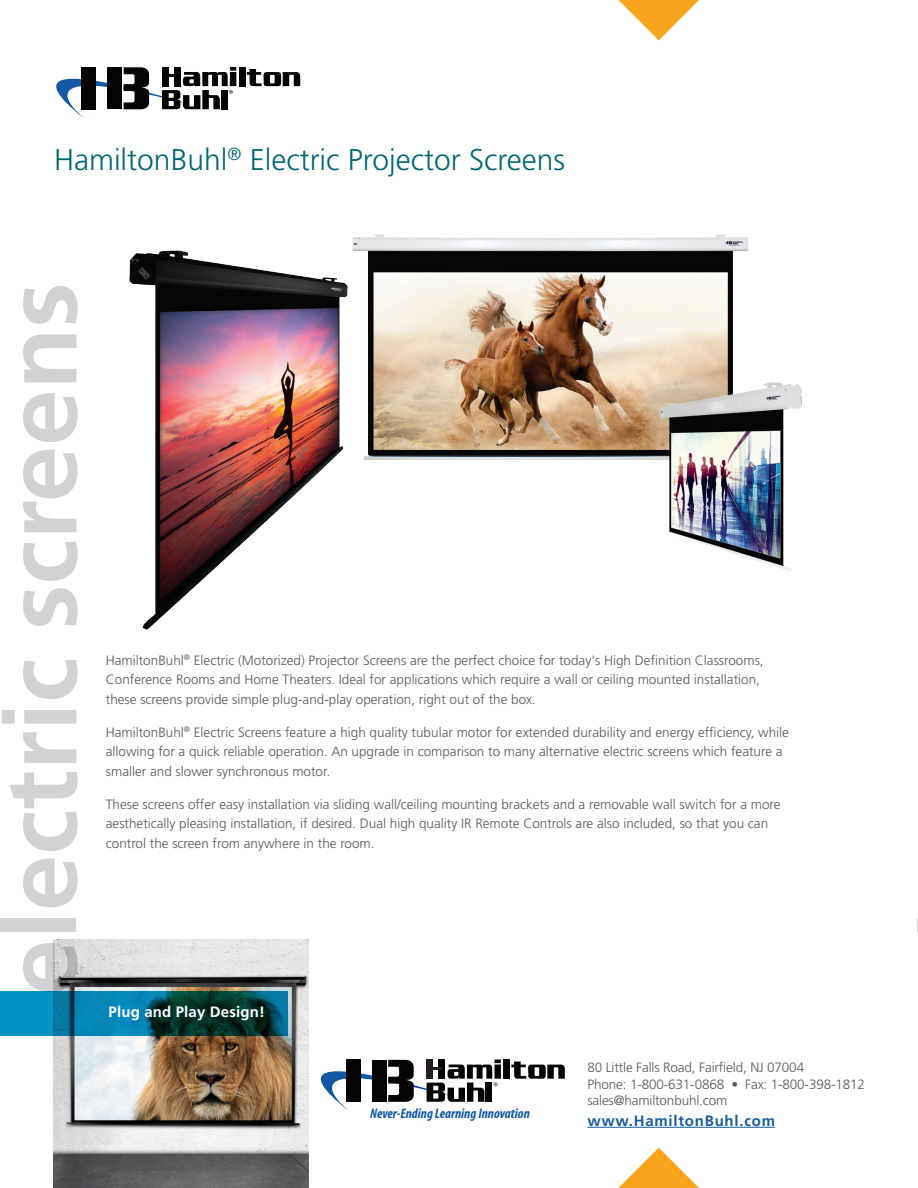
<style>
.page{position:relative;width:918px;height:1188px;background:#fff}
.page>*{position:absolute;margin:0;border:0;box-sizing:border-box;transform-origin:0 0}
.t1{font:700 101.25px "Frutiger LT Std";color:#d1d2d4}
.Headline{font:300 30px "Frutiger LT Std";color:#006873}
.t2{font:700 15px "Frutiger LT Std";letter-spacing:.05em;color:#175d9e}
.t3{font:700 15px "Frutiger LT Std";letter-spacing:.01em;color:#fff}
.t4{font:italic 700 condensed 13.95px "Myriad Pro";color:#1358a7}
.BODY_COPY{font:300 13.5px/19.5px "Frutiger LT Std";color:#57585a}
</style>
<div class="page">
<img style="left:129px;top:250px;width:215px;height:380px">
<img style="left:54px;top:939px;width:254px;height:249px">
<svg style="left:618px;top:1148px;width:81px;height:40px"></svg>
<svg style="left:618px;top:0;width:81px;height:40px"></svg>
<svg style="left:0;top:991px;width:288px;height:44px;background:#04627b"></svg>
<div style="left:503px;top:1059px;width:7px;height:20px;background:#040503"></div>
<svg style="left:511px;top:1062px;width:54px;height:17px"></svg>
<svg style="left:320px;top:1059px;width:181px;height:51px"></svg>
<hr style="left:587px;top:1127px;width:188px;height:1px;background:#175d9e">
<div style="left:239px;top:67px;width:6px;height:19px;background:#040503"></div>
<svg style="left:247px;top:69px;width:53px;height:17px"></svg>
<svg style="left:56px;top:67px;width:180px;height:51px"></svg>
<img style="left:344px;top:234px;width:404px;height:226px">
<img style="left:624px;top:365px;width:178px;height:206px">
<p class="Headline" style="left:54px;top:142px;width:513px">HamiltonBuhl<sup>®</sup> Electric Projector Screens</p>
<h1 class="t1" style="left:-18px;top:996px;width:715px;rotate:-90deg">electric screens</h1>
<p class="BODY_COPY" style="left:106px;top:651px;width:659px">HamiltonBuhl<sup>®</sup> Electric (Motorized) Projector Screens are the perfect choice for today's High Definition Classrooms,<br>Conference Rooms and Home Theaters. Ideal for applications which require a wall or ceiling mounted installation, these screens provide simple plug-and-play operation, right out of the box.</p>
<p class="BODY_COPY" style="left:106px;top:723px;width:685px">HamiltonBuhl<sup>®</sup> Electric Screens feature a high quality tubular motor for extended durability and energy efficiency, while allowing for a quick reliable operation. An upgrade in comparison to many alternative electric screens which feature a smaller and slower synchronous motor.</p>
<p class="BODY_COPY" style="left:106px;top:795px;width:676px">These screens offer easy installation via sliding wall/ceiling mounting brackets and a removable wall switch for a more aesthetically pleasing installation, if desired. Dual high quality IR Remote Controls are also included, so that you can control the screen from anywhere in the room.</p>
<p class="t3" style="left:109px;top:1003px;width:158px">Plug and Play Design!</p>
<p class="t4" style="left:370px;top:1104px;width:161px">Never-Ending Learning Innovation</p>
<p class="BODY_COPY" style="left:587px;top:1060px;width:279px;line-height:16.2px">80 Little Falls Road, Fairfield, NJ 07004<br>Phone: 1-800-631-0868 • Fax: 1-800-398-1812 sales@hamiltonbuhl.com</p>
<p class="t2" style="left:587px;top:1112px;width:189px">www.HamiltonBuhl.com</p>
</div>
